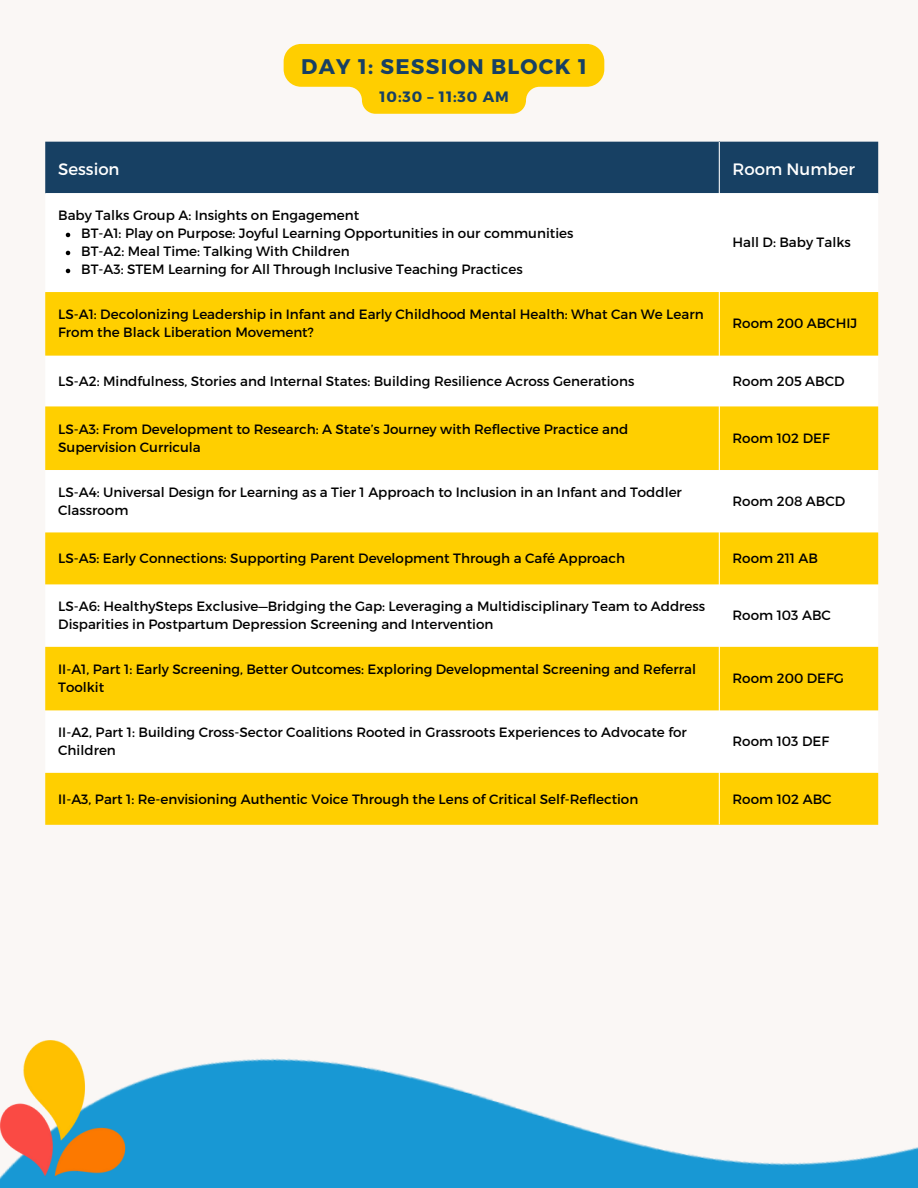
<style>
.page{position:relative;width:918px;height:1188px;background:#faf7f5}
.page>*{position:absolute;margin:0;border:0;box-sizing:border-box;transform-origin:0 0}
.t1{font:700 21.15px "Montserrat";letter-spacing:.06em;color:#174063}
.t2{font:16.5px "Montserrat";color:#fff}
.t3{font:700 15px "Montserrat";letter-spacing:.06em;color:#174063}
.t4{font:13.5px/18px "Montserrat";color:#000}
</style>
<div class="page">
<div style="left:46px;top:142px;width:832px;height:51px;background:#174063"></div>
<svg style="left:46px;top:292px;width:832px;height:533px;fill:#ffcf00"></svg>
<svg style="left:66px;top:233px;width:4px;height:4px"></svg>
<svg style="left:66px;top:251px;width:4px;height:4px"></svg>
<svg style="left:66px;top:269px;width:4px;height:4px"></svg>
<hr style="left:719px;top:142px;width:1px;height:683px;background:#fff">
<svg style="left:284px;top:44px;width:320px;height:70px"></svg>
<img style="left:0;top:1040px;width:918px;height:148px">
<img style="left:0;top:1041px;width:129px;height:145px">
<p class="t1" style="left:301px;top:53px;width:287px">DAY 1: SESSION BLOCK 1</p>
<p class="t3" style="left:380px;top:87px;width:131px">10:30 – 11:30 AM</p>
<p class="t2" style="left:58px;top:158px;width:63px">Session</p>
<p class="t2" style="left:733px;top:158px;width:124px">Room Number</p>
<p class="t4" style="left:58px;top:206px;width:302px">Baby Talks Group A: Insights on Engagement</p>
<p class="t4" style="left:81px;top:224px;width:494px">BT-A1: Play on Purpose: Joyful Learning Opportunities in our communities</p>
<p class="t4" style="left:81px;top:242px;width:270px">BT-A2: Meal Time: Talking With Children</p>
<p class="t4" style="left:81px;top:260px;width:443px">BT-A3: STEM Learning for All Through Inclusive Teaching Practices</p>
<p class="t4" style="left:733px;top:233px;width:120px">Hall D: Baby Talks</p>
<p class="t4" style="left:58px;top:305px;width:647px">LS-A1: Decolonizing Leadership in Infant and Early Childhood Mental Health: What Can We Learn<br>From the Black Liberation Movement?</p>
<p class="t4" style="left:733px;top:314px;width:126px">Room 200 ABCHIJ</p>
<p class="t4" style="left:58px;top:371px;width:578px">LS-A2: Mindfulness, Stories and Internal States: Building Resilience Across Generations</p>
<p class="t4" style="left:733px;top:371px;width:114px">Room 205 ABCD</p>
<p class="t4" style="left:58px;top:419px;width:572px">LS-A3: From Development to Research: A State’s Journey with Reflective Practice and<br>Supervision Curricula</p>
<p class="t4" style="left:733px;top:428px;width:99px">Room 102 DEF</p>
<p class="t4" style="left:58px;top:482px;width:625px">LS-A4: Universal Design for Learning as a Tier 1 Approach to Inclusion in an Infant and Toddler<br>Classroom</p>
<p class="t4" style="left:733px;top:491px;width:114px">Room 208 ABCD</p>
<p class="t4" style="left:58px;top:549px;width:568px">LS-A5: Early Connections: Supporting Parent Development Through a Café Approach</p>
<p class="t4" style="left:733px;top:549px;width:87px">Room 211 AB</p>
<p class="t4" style="left:58px;top:597px;width:649px">LS-A6: HealthySteps Exclusive—Bridging the Gap: Leveraging a Multidisciplinary Team to Address<br>Disparities in Postpartum Depression Screening and Intervention</p>
<p class="t4" style="left:733px;top:606px;width:100px">Room 103 ABC</p>
<p class="t4" style="left:58px;top:660px;width:639px">II-A1, Part 1: Early Screening, Better Outcomes: Exploring Developmental Screening and Referral<br>Toolkit</p>
<p class="t4" style="left:733px;top:669px;width:113px">Room 200 DEFG</p>
<p class="t4" style="left:58px;top:723px;width:630px">II-A2, Part 1: Building Cross-Sector Coalitions Rooted in Grassroots Experiences to Advocate for<br>Children</p>
<p class="t4" style="left:733px;top:732px;width:98px">Room 103 DEF</p>
<p class="t4" style="left:58px;top:789px;width:582px">II-A3, Part 1: Re-envisioning Authentic Voice Through the Lens of Critical Self-Reflection</p>
<p class="t4" style="left:733px;top:789px;width:101px">Room 102 ABC</p>
</div>
